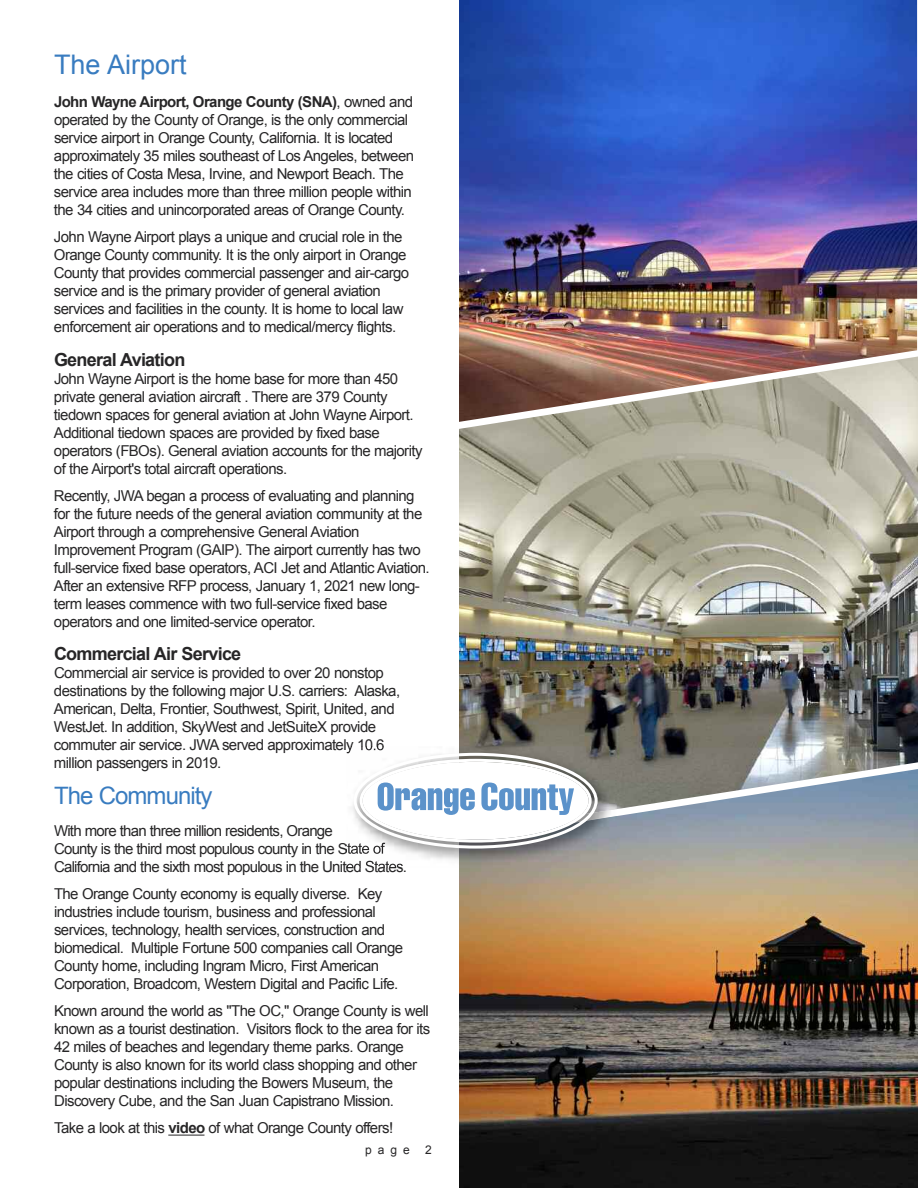
<style>
.page{position:relative;width:918px;height:1188px;background:#fff}
.page>*{position:absolute;margin:0;border:0;box-sizing:border-box;transform-origin:0 0}
.t1{font:27px "Arial";color:#397cc0}
.t2{font:24px "Arial";letter-spacing:-.04em;color:#397cc0}
.t3{font:700 18px "Arial";letter-spacing:-.04em;color:#272627}
.t4{font:15px/18px "Arial";letter-spacing:-.04em;color:#272627}
.t5{font:12px "Arial";color:#272627}
.s1{font-weight:700}
</style>
<div class="page">
<img style="left:459px;top:834px;width:459px;height:354px">
<img style="left:459px;top:357px;width:459px;height:477px">
<img style="left:459px;top:0;width:458px;height:422px">
<hr style="left:168px;top:1135px;width:36px;height:1px;background:#272627">
<img style="left:347px;top:746px;width:112px;height:122px">
<img style="left:459px;top:834px;width:158px;height:34px">
<img style="left:459px;top:746px;width:158px;height:88px">
<svg style="left:352px;top:751px;width:247px;height:99px"></svg>
<h1 class="t1" style="left:54px;top:49px;width:134px">The Airport</h1>
<p class="t4" style="left:54px;top:93px;width:362px"><span class="s1">John Wayne Airport, Orange County (SNA)</span>, owned and operated by the County of Orange, is the only commercial service airport in Orange County, California. It is located approximately 35 miles southeast of Los Angeles, between the cities of Costa Mesa, Irvine, and Newport Beach. The service area includes more than three million people within the 34 cities and unincorporated areas of Orange County.</p>
<p class="t4" style="left:54px;top:228px;width:357px">John Wayne Airport plays a unique and crucial role in the Orange County community. It is the only airport in Orange County that provides commercial passenger and air-cargo service and is the primary provider of general aviation services and facilities in the county. It is home to local law enforcement air operations and to medical/mercy flights.</p>
<p class="t3" style="left:54px;top:349px;width:133px">General Aviation</p>
<p class="t4" style="left:54px;top:369px;width:370px">John Wayne Airport is the home base for more than 450 private general aviation aircraft . There are 379 County tiedown spaces for general aviation at John Wayne Airport.<br>Additional tiedown spaces are provided by fixed base operators (FBOs). General aviation accounts for the majority of the Airport's total aircraft operations.</p>
<p class="t4" style="left:54px;top:487px;width:377px">Recently, JWA began a process of evaluating and planning for the future needs of the general aviation community at the Airport through a comprehensive General Aviation Improvement Program (GAIP). The airport currently has two full-service fixed base operators, ACI Jet and Atlantic Aviation.<br>After an extensive RFP process, January 1, 2021 new long&shy;term leases commence with two full-service fixed base operators and one limited-service operator.</p>
<p class="t3" style="left:54px;top:644px;width:189px">Commercial Air Service</p>
<p class="t4" style="left:54px;top:664px;width:348px">Commercial air service is provided to over 20 nonstop destinations by the following major U.S. carriers: Alaska, American, Delta, Frontier, Southwest, Spirit, United, and WestJet. In addition, SkyWest and JetSuiteX provide commuter air service. JWA served approximately 10.6 million passengers in 2019.</p>
<h2 class="t2" style="left:54px;top:782px;width:160px">The Community</h2>
<p class="t4" style="left:54px;top:821px;width:355px">With more than three million residents, Orange<br>County is the third most populous county in the State of<br>California and the sixth most populous in the United States.</p>
<p class="t4" style="left:54px;top:885px;width:351px">The Orange County economy is equally diverse. Key industries include tourism, business and professional services, technology, health services, construction and biomedical. Multiple Fortune 500 companies call Orange County home, including Ingram Micro, First American Corporation, Broadcom, Western Digital and Pacific Life.</p>
<p class="t4" style="left:54px;top:1002px;width:378px">Known around the world as "The OC," Orange County is well known as a tourist destination. Visitors flock to the area for its 42 miles of beaches and legendary theme parks. Orange County is also known for its world class shopping and other popular destinations including the Bowers Museum, the Discovery Cube, and the San Juan Capistrano Mission.</p>
<p class="t4" style="left:54px;top:1119px;width:341px">Take a look at this <span class="s1">video</span> of what Orange County offers!</p>
<p class="t5" style="left:365px;top:1143px;width:46px">page</p>
<p class="t5" style="left:425px;top:1143px;width:8px">2</p>
</div>
